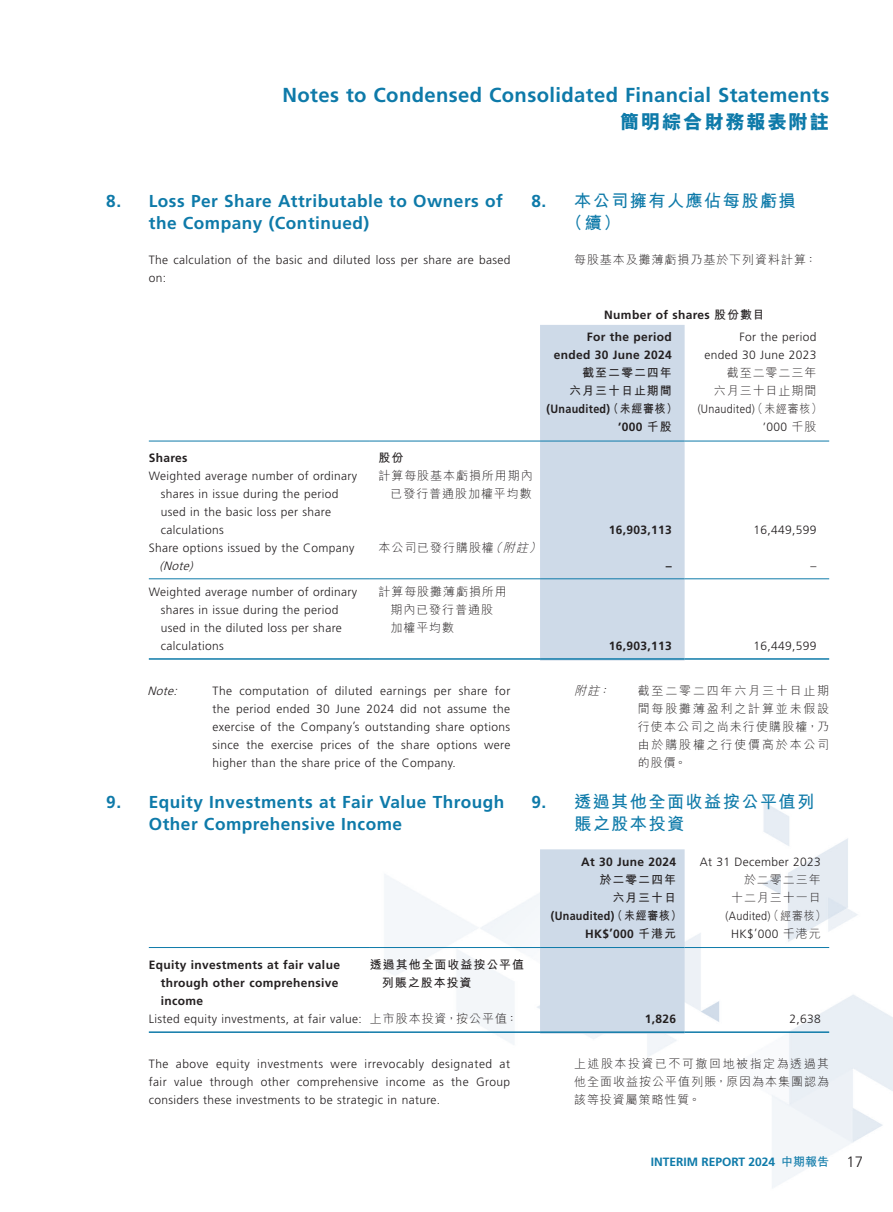
<style>
.page{position:relative;width:893px;height:1212px;background:#fff}
.page>*{position:absolute;margin:0;border:0;box-sizing:border-box;transform-origin:0 0}
.t1{font:700 20.25px "Frutiger LT Std";letter-spacing:.02em;color:#0e7aa9}
.t2{font:800 19.5px "M Hei HK";letter-spacing:.08em;color:#0e7aa9}
.t3{font:700 17.25px/21.8px "Frutiger LT Std";letter-spacing:.03em;color:#0e7aa9}
.t4{font:700 17.25px/21.8px "M Hei HK";letter-spacing:.08em;color:#0e7aa9}
.t5{font:300 12px/18px "Frutiger LT Std";letter-spacing:.03em;color:#231f20}
.t6{font:300 12px/18px "M Hei HK";letter-spacing:.08em;color:#231f20;text-align:right}
.t7{font:700 12px/18px "Frutiger LT Std";letter-spacing:.03em;color:#231f20}
.t8{font:700 12px/18px "M Hei HK";letter-spacing:.08em;color:#231f20;text-align:right}
.t9{font:700 12px "Frutiger LT Std";letter-spacing:.03em;color:#231f20;scale:.9 1}
.t10{font:300 12px "Frutiger LT Std";letter-spacing:.03em;color:#231f20;scale:.9 1}
.t11{font:700 12px "Frutiger LT Std";color:#0e7aa9}
.t12{font:italic 300 12px "Frutiger LT Std";color:#231f20}
.t13{font:italic 300 12px "M Hei HK";color:#231f20}
.s1{font-family:"Frutiger LT Std"}
.s2{font-family:"M Hei HK"}
.s3{font-style:italic}
.s4{font-weight:300;font-size:15px;color:#231f20}
</style>
<div class="page">
<img style="left:148px;top:440px;width:745px;height:748px">
<div style="left:540px;top:325px;width:145px;height:333px;background:#cedae8"></div>
<hr style="left:149px;top:441px;width:221px;height:1px;background:#0e7aa9">
<hr style="left:370px;top:441px;width:170px;height:1px;background:#0e7aa9">
<hr style="left:540px;top:441px;width:145px;height:1px;background:#0e7aa9">
<hr style="left:685px;top:441px;width:144px;height:1px;background:#0e7aa9">
<hr style="left:149px;top:578px;width:221px;height:1px;background:#0e7aa9">
<hr style="left:370px;top:578px;width:170px;height:1px;background:#0e7aa9">
<hr style="left:540px;top:578px;width:145px;height:1px;background:#0e7aa9">
<hr style="left:685px;top:578px;width:144px;height:1px;background:#0e7aa9">
<hr style="left:149px;top:658px;width:221px;height:2px;background:#0e7aa9">
<hr style="left:370px;top:658px;width:170px;height:2px;background:#0e7aa9">
<hr style="left:540px;top:658px;width:145px;height:2px;background:#0e7aa9">
<hr style="left:685px;top:658px;width:144px;height:2px;background:#0e7aa9">
<div style="left:540px;top:849px;width:145px;height:185px;background:#cedae8"></div>
<hr style="left:149px;top:947px;width:221px;height:1px;background:#0e7aa9">
<hr style="left:370px;top:947px;width:170px;height:1px;background:#0e7aa9">
<hr style="left:540px;top:947px;width:145px;height:1px;background:#0e7aa9">
<hr style="left:685px;top:947px;width:144px;height:1px;background:#0e7aa9">
<hr style="left:149px;top:1031px;width:221px;height:2px;background:#0e7aa9">
<hr style="left:370px;top:1031px;width:170px;height:2px;background:#0e7aa9">
<hr style="left:540px;top:1031px;width:145px;height:2px;background:#0e7aa9">
<hr style="left:685px;top:1031px;width:144px;height:2px;background:#0e7aa9">
<h1 class="t1" style="left:282px;top:83px;width:548px">Notes to Condensed Consolidated Financial Statements</h1>
<h2 class="t2" style="left:620px;top:112px;width:211px">簡明綜合財務報表附註</h2>
<h3 class="t3" style="left:149px;top:190px;width:356px;text-indent:-43px">8. Loss Per Share Attributable to Owners of the Company (Continued)</h3>
<p class="t5" style="left:149px;top:251px;width:363px">The calculation of the basic and diluted loss per share are based on:</p>
<h3 class="t4" style="left:565px;top:188px;width:232px;text-indent:-34px"><span class="s1">8.</span> 本公司擁有人應佔每股虧損（續）</h3>
<p class="t6" style="left:574px;top:250px;width:244px">每股基本及攤薄虧損乃基於下列資料計算：</p>
<p class="t7" style="left:587px;top:304px;width:180px;line-height:22.2px;text-indent:17px">Number of shares <span class="s2">股份數目<br></span>For the period</p>
<p class="t7" style="left:554px;top:346px;width:120px">ended 30 June 2024</p>
<p class="t8" style="left:569px;top:363px;width:104px">截至二零二四年六月三十日止期間</p>
<p class="t5" style="left:704px;top:328px;width:114px;text-align:right">For the period ended 30 June 2023</p>
<p class="t6" style="left:714px;top:364px;width:104px">截至二零二三年六月三十日止期間</p>
<p class="t9" style="left:546px;top:402px;width:147px">(Unaudited)<span class="s2">（未經審核）</span></p>
<p class="t10" style="left:698px;top:402px;width:139px">(Unaudited)<span class="s2">（未經審核）</span></p>
<p class="t7" style="left:618px;top:418px;width:55px">’000 <span class="s2">千股</span></p>
<p class="t5" style="left:763px;top:418px;width:55px">’000 <span class="s2">千股</span></p>
<p class="t7" style="left:149px;top:449px;width:40px">Shares</p>
<p class="t8" style="left:378px;top:448px;width:26px">股份</p>
<p class="t5" style="left:161px;top:467px;width:198px;text-indent:-12px">Weighted average number of ordinary shares in issue during the period used in the basic loss per share calculations</p>
<p class="t6" style="left:378px;top:467px;width:156px">計算每股基本虧損所用期內已發行普通股加權平均數</p>
<p class="t5" style="left:149px;top:539px;width:207px">Share options issued by the Company</p>
<p class="t12" style="left:160px;top:559px;width:38px">(Note)</p>
<p class="t6" style="left:378px;top:539px;width:167px">本公司已發行購股權<span class="s3">（附註）</span></p>
<p class="t5" style="left:161px;top:583px;width:198px;text-indent:-12px">Weighted average number of ordinary shares in issue during the period used in the diluted loss per share calculations</p>
<p class="t6" style="left:390px;top:582px;width:118px;text-align:left;text-indent:-12px">計算每股攤薄虧損所用期內已發行普通股加權平均數</p>
<p class="t7" style="left:609px;top:521px;width:65px">16,903,113</p>
<p class="t5" style="left:753px;top:521px;width:65px">16,449,599</p>
<p class="t7" style="left:666px;top:557px;width:7px">–</p>
<p class="t5" style="left:810px;top:557px;width:7px">–</p>
<p class="t7" style="left:609px;top:636px;width:65px">16,903,113</p>
<p class="t5" style="left:753px;top:637px;width:65px">16,449,599</p>
<p class="t12" style="left:148px;top:684px;width:35px">Note:</p>
<p class="t5" style="left:213px;top:682px;width:299px;text-align:justify">The computation of diluted earnings per share for the period ended 30 June 2024 did not assume the exercise of the Company’s outstanding share options since the exercise prices of the share options were higher than the share price of the Company.</p>
<h3 class="t3" style="left:149px;top:792px;width:357px;text-indent:-43px">9. Equity Investments at Fair Value Through<br>Other Comprehensive Income</h3>
<p class="t13" style="left:574px;top:684px;width:40px">附註：</p>
<p class="t6" style="left:638px;top:681px;width:193px;text-align:justify">截至二零二四年六月三十日止期間每股攤薄盈利之計算並未假設行使本公司之尚未行使購股權，乃由於購股權之行使價高於本公司的股價。</p>
<h3 class="t4" style="left:574px;top:790px;width:242px;text-indent:-43px"><span class="s1">9.</span> 透過其他全面收益按公平值列賬之股本投資</h3>
<p class="t7" style="left:581px;top:853px;width:97px">At 30 June 2024</p>
<p class="t8" style="left:599px;top:869px;width:78px">於二零二四年六月三十日</p>
<p class="t5" style="left:700px;top:853px;width:123px">At 31 December 2023</p>
<p class="t6" style="left:731px;top:870px;width:91px">於二零二三年十二月三十一日</p>
<p class="t9" style="left:551px;top:908px;width:147px">(Unaudited)<span class="s2">（未經審核）</span></p>
<p class="t10" style="left:726px;top:909px;width:113px">(Audited)<span class="s2">（經審核）</span></p>
<p class="t7" style="left:585px;top:925px;width:92px">HK$’000 <span class="s2">千港元</span></p>
<p class="t5" style="left:731px;top:925px;width:91px">HK$’000 <span class="s2">千港元</span></p>
<p class="t7" style="left:161px;top:956px;width:181px;text-indent:-12px">Equity investments at fair value through other comprehensive income</p>
<p class="t8" style="left:382px;top:954px;width:144px;text-align:left;text-indent:-12px">透過其他全面收益按公平值列賬之股本投資</p>
<p class="t5" style="left:149px;top:1010px;width:371px">Listed equity investments, at fair value: <span class="s2">上市股本投資，按公平值：</span></p>
<p class="t7" style="left:645px;top:1010px;width:33px">1,826</p>
<p class="t5" style="left:789px;top:1010px;width:33px">2,638</p>
<p class="t5" style="left:149px;top:1055px;width:363px;text-align:justify">The above equity investments were irrevocably designated at fair value through other comprehensive income as the Group considers these investments to be strategic in nature.</p>
<p class="t6" style="left:574px;top:1055px;width:257px;text-align:justify">上述股本投資已不可撤回地被指定為透過其他全面收益按公平值列賬，原因為本集團認為該等投資屬策略性質。</p>
<p class="t11" style="left:651px;top:1155px;width:214px">INTERIM REPORT 2024 <span class="s2">中期報告</span> <span class="s4">17</span></p>
</div>
